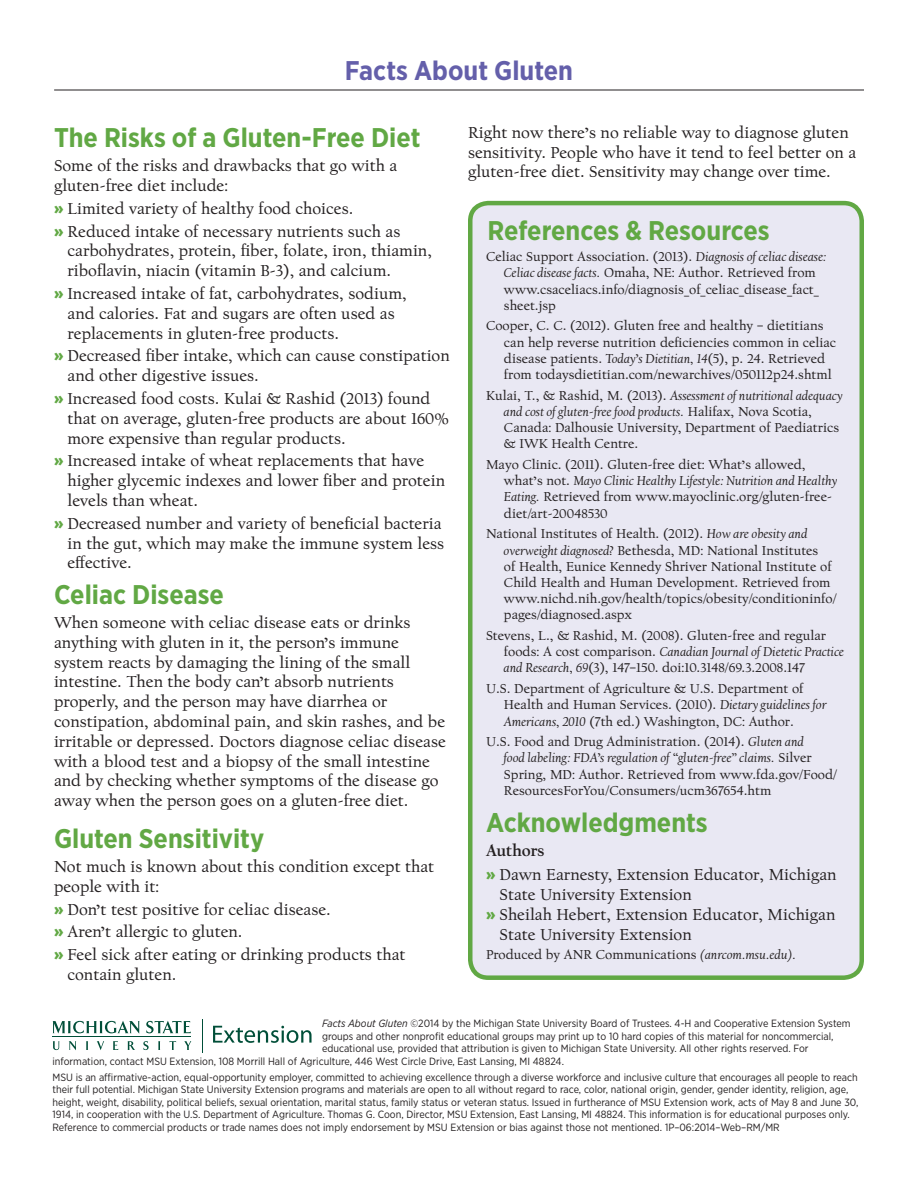
<style>
.page{position:relative;width:918px;height:1188px;background:#fff}
.page>*{position:absolute;margin:0;border:0;box-sizing:border-box;transform-origin:0 0}
.t1{font:700 27px "Gotham Narrow";color:#61a844}
.t2{font:700 27px "Gotham Narrow";color:#645faa}
.t3{font:16.5px/19.8px "Californian FB Text";color:#231f20}
.t4{font:13.5px/16.2px "Californian FB Text";color:#231f20}
.t5{font:10.5px/12.6px "Gotham Narrow";color:#231f20}
.s1{font-family:"Gotham Narrow";font-weight:900;color:#61a844}
.s2{font-style:italic}
.s3{font-weight:700}
</style>
<div class="page">
<hr style="left:54px;top:90px;width:810px;height:1px;background:#231f20">
<div style="left:470px;top:203px;width:392px;height:775px;background:#e9e8f3;border-radius:18px"></div>
<div style="left:468px;top:201px;width:396px;height:779px;border:4px solid #61a844;border-radius:18px"></div>
<svg style="left:53px;top:1041px;width:7px;height:9px"></svg>
<svg style="left:69px;top:1041px;width:7px;height:9px"></svg>
<svg style="left:86px;top:1041px;width:2px;height:9px"></svg>
<svg style="left:97px;top:1041px;width:7px;height:9px"></svg>
<svg style="left:113px;top:1041px;width:5px;height:9px"></svg>
<svg style="left:128px;top:1041px;width:7px;height:9px"></svg>
<svg style="left:143px;top:1041px;width:6px;height:9px"></svg>
<svg style="left:158px;top:1041px;width:2px;height:9px"></svg>
<svg style="left:169px;top:1041px;width:7px;height:9px"></svg>
<svg style="left:184px;top:1041px;width:8px;height:9px"></svg>
<svg style="left:53px;top:1021px;width:87px;height:13px"></svg>
<svg style="left:146px;top:1021px;width:45px;height:12px"></svg>
<hr style="left:52px;top:1036px;width:139px;height:1px;background:#004e38">
<svg style="left:213px;top:1026px;width:99px;height:17px"></svg>
<hr style="left:202px;top:1019px;width:1px;height:33px;background:#004e38">
<h1 class="t2" style="left:345px;top:53px;width:230px">Facts About Gluten</h1>
<p class="t3" style="left:468px;top:123px;width:390px">Right now there’s no reliable way to diagnose gluten sensitivity. People who have it tend to feel better on a gluten-free diet. Sensitivity may change over time.</p>
<h1 class="t1" style="left:54px;top:120px;width:368px">The Risks of a Gluten-Free Diet</h1>
<p class="t3" style="left:54px;top:156px;width:345px">Some of the risks and drawbacks that go with a gluten-free diet include:</p>
<p class="t3" style="left:54px;top:197px;width:348px;line-height:22.8px"><span class="s1">»</span> Limited variety of healthy food choices.<br><span class="s1">»</span> Reduced intake of necessary nutrients such as</p>
<p class="t3" style="left:67px;top:241px;width:366px">carbohydrates, protein, fiber, folate, iron, thiamin, riboflavin, niacin (vitamin B-3), and calcium.</p>
<p class="t3" style="left:67px;top:284px;width:341px;text-indent:-13px"><span class="s1">»</span> Increased intake of fat, carbohydrates, sodium, and calories. Fat and sugars are often used as replacements in gluten-free products.</p>
<p class="t3" style="left:67px;top:346px;width:384px;text-indent:-13px"><span class="s1">»</span> Decreased fiber intake, which can cause constipation and other digestive issues.</p>
<p class="t3" style="left:67px;top:389px;width:383px;text-indent:-13px"><span class="s1">»</span> Increased food costs. Kulai &amp; Rashid (2013) found that on average, gluten-free products are about 160% more expensive than regular products.</p>
<p class="t3" style="left:67px;top:451px;width:379px;text-indent:-13px"><span class="s1">»</span> Increased intake of wheat replacements that have higher glycemic indexes and lower fiber and protein levels than wheat.</p>
<p class="t3" style="left:67px;top:514px;width:378px;text-indent:-13px"><span class="s1">»</span> Decreased number and variety of beneficial bacteria in the gut, which may make the immune system less effective.</p>
<h1 class="t1" style="left:54px;top:577px;width:172px">Celiac Disease</h1>
<p class="t3" style="left:54px;top:613px;width:393px">When someone with celiac disease eats or drinks anything with gluten in it, the person’s immune system reacts by damaging the lining of the small intestine. Then the body can’t absorb nutrients properly, and the person may have diarrhea or constipation, abdominal pain, and skin rashes, and be irritable or depressed. Doctors diagnose celiac disease with a blood test and a biopsy of the small intestine and by checking whether symptoms of the disease go away when the person goes on a gluten-free diet.</p>
<h1 class="t1" style="left:54px;top:821px;width:212px">Gluten Sensitivity</h1>
<p class="t3" style="left:54px;top:857px;width:382px">Not much is known about this condition except that people with it:</p>
<p class="t3" style="left:54px;top:898px;width:353px;line-height:22.8px"><span class="s1">»</span> Don’t test positive for celiac disease.<br><span class="s1">»</span> Aren’t allergic to gluten.<br><span class="s1">»</span> Feel sick after eating or drinking products that</p>
<p class="t3" style="left:67px;top:965px;width:110px">contain gluten.</p>
<p class="t5" style="left:322px;top:1017px;width:530px"><span class="s2">Facts About Gluten</span> ©2014 by the Michigan State University Board of Trustees. 4-H and Cooperative Extension System</p>
<p class="t5" style="left:322px;top:1030px;width:513px">groups and other nonprofit educational groups may print up to 10 hard copies of this material for noncommercial,</p>
<p class="t5" style="left:322px;top:1042px;width:488px">educational use, provided that attribution is given to Michigan State University. All other rights reserved. For</p>
<p class="t5" style="left:52px;top:1055px;width:513px">information, contact MSU Extension, 108 Morrill Hall of Agriculture, 446 West Circle Drive, East Lansing, MI 48824.</p>
<p class="t5" style="left:52px;top:1070px;width:808px">MSU is an affirmative-action, equal-opportunity employer, committed to achieving excellence through a diverse workforce and inclusive culture that encourages all people to reach their full potential. Michigan State University Extension programs and materials are open to all without regard to race, color, national origin, gender, gender identity, religion, age, height, weight, disability, political beliefs, sexual orientation, marital status, family status or veteran status. Issued in furtherance of MSU Extension work, acts of May 8 and June 30, 1914, in cooperation with the U.S. Department of Agriculture. Thomas G. Coon, Director, MSU Extension, East Lansing, MI 48824. This information is for educational purposes only.<br>Reference to commercial products or trade names does not imply endorsement by MSU Extension or bias against those not mentioned. 1P–06:2014–Web–RM/MR</p>
<h1 class="t1" style="left:488px;top:214px;width:284px">References &amp; Resources</h1>
<p class="t4" style="left:504px;top:249px;width:324px;text-indent:-18px">Celiac Support Association. (2013). <span class="s2">Diagnosis of celiac disease:<br>Celiac disease facts.</span> Omaha, NE: Author. Retrieved from www.csaceliacs.info/diagnosis_of_celiac_disease_fact_ sheet.jsp</p>
<p class="t4" style="left:504px;top:318px;width:334px;text-indent:-18px">Cooper, C. C. (2012). Gluten free and healthy – dietitians can help reverse nutrition deficiencies common in celiac disease patients. <span class="s2">Today’s Dietitian, 14</span>(5), p. 24. Retrieved from todaysdietitian.com/newarchives/050112p24.shtml</p>
<p class="t4" style="left:504px;top:388px;width:340px;text-indent:-18px">Kulai, T., &amp; Rashid, M. (2013). <span class="s2">Assessment of nutritional adequacy and cost of gluten-free food products.</span> Halifax, Nova Scotia, Canada: Dalhousie University, Department of Paediatrics &amp; IWK Health Centre.</p>
<p class="t4" style="left:504px;top:457px;width:335px;text-indent:-18px">Mayo Clinic. (2011). Gluten-free diet: What’s allowed, what’s not. <span class="s2">Mayo Clinic Healthy Lifestyle: Nutrition and Healthy Eating.</span> Retrieved from www.mayoclinic.org/gluten-free&shy;diet/art-20048530</p>
<p class="t4" style="left:504px;top:526px;width:334px;text-indent:-18px">National Institutes of Health. (2012). <span class="s2">How are obesity and overweight diagnosed?</span> Bethesda, MD: National Institutes<br>of Health, Eunice Kennedy Shriver National Institute of Child Health and Human Development. Retrieved from www.nichd.nih.gov/health/topics/obesity/conditioninfo/ pages/diagnosed.aspx</p>
<p class="t4" style="left:504px;top:628px;width:342px;text-indent:-18px">Stevens, L., &amp; Rashid, M. (2008). Gluten-free and regular foods: A cost comparison. <span class="s2">Canadian Journal of Dietetic Practice and Research, 69</span>(3), 147–150. doi:10.3148/69.3.2008.147</p>
<p class="t4" style="left:504px;top:681px;width:324px;text-indent:-18px">U.S. Department of Agriculture &amp; U.S. Department of<br>Health and Human Services. (2010). <span class="s2">Dietary guidelines for<br>Americans, 2010</span> (7th ed.) Washington, DC: Author.</p>
<p class="t4" style="left:504px;top:734px;width:335px;text-indent:-18px">U.S. Food and Drug Administration. (2014). <span class="s2">Gluten and<br>food labeling: FDA’s regulation of “gluten-free” claims.</span> Silver Spring, MD: Author. Retrieved from www.fda.gov/Food/ ResourcesForYou/Consumers/ucm367654.htm</p>
<h1 class="t1" style="left:486px;top:805px;width:223px">Acknowledgments</h1>
<p class="t3" style="left:486px;top:839px;width:352px;line-height:24.3px"><span class="s3">Authors<br></span><span class="s1">»</span> Dawn Earnesty, Extension Educator, Michigan</p>
<p class="t3" style="left:499px;top:885px;width:194px">State University Extension</p>
<p class="t3" style="left:486px;top:905px;width:351px"><span class="s1">»</span> Sheilah Hebert, Extension Educator, Michigan</p>
<p class="t3" style="left:499px;top:925px;width:194px">State University Extension</p>
<p class="t4" style="left:486px;top:947px;width:312px">Produced by ANR Communications <span class="s2">(anrcom.msu.edu).</span></p>
</div>
